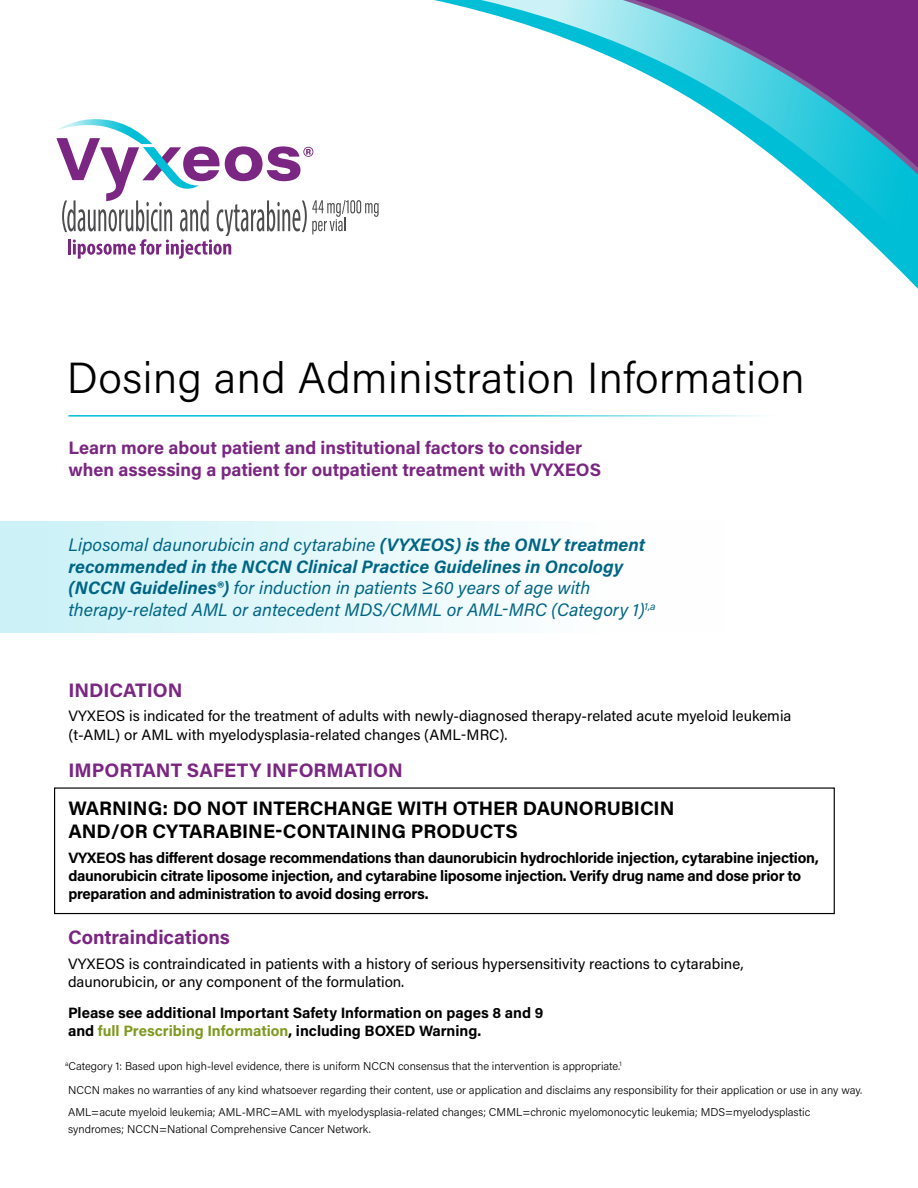
<style>
.page{position:relative;width:918px;height:1188px;background:#fff}
.page>*{position:absolute;margin:0;border:0;box-sizing:border-box;transform-origin:0 0}
.t1{font:300 43.5px "Acumin Pro";letter-spacing:.01em;color:#000}
.t2{font:700 19.5px/23.4px "Acumin Pro";color:#000}
.t3{font:700 19.5px "Acumin Pro";color:#7a2682}
.t4{font:italic 18px/21.6px "Acumin Pro";color:#006584}
.t5{font:700 18px/21.6px "Acumin Pro";color:#7a2682}
.t6{font:15px/18.8px "Acumin Pro";color:#000}
.t7{font:700 15px/18px "Acumin Pro";letter-spacing:-.02em;color:#000}
.t8{font:700 15px/18px "Acumin Pro";color:#000}
.t9{font:300 11.25px/16.5px "Acumin Pro";color:#000}
.s1{font-weight:700}
.s2{color:#809920}
</style>
<div class="page">
<hr style="left:68px;top:415px;width:793px;height:2px;background:#00bed6">
<div style="left:54px;top:787px;width:781px;height:127px;border:1px solid #000"></div>
<svg style="left:56px;top:119px;width:297px;height:140px"></svg>
<svg style="left:353px;top:0;width:565px;height:289px"></svg>
<svg style="left:481px;top:0;width:437px;height:252px"></svg>
<div style="left:0;top:521px;width:724px;height:112px;background:linear-gradient(to right,#caf1f6,#fff)"></div>
<h1 class="t1" style="left:67px;top:348px;width:739px">Dosing and Administration Information</h1>
<h3 class="t5" style="left:68px;top:436px;width:534px">Learn more about patient and institutional factors to consider when assessing a patient for outpatient treatment with VYXEOS</h3>
<p class="t4" style="left:68px;top:533px;width:589px">Liposomal daunorubicin and cytarabine <span class="s1">(VYXEOS) is the ONLY treatment recommended in the NCCN Clinical Practice Guidelines in Oncology (NCCN Guidelines®)</span> for induction in patients ≥60 years of age with therapy-related AML or antecedent MDS/CMML or AML-MRC (Category 1)<sup>1,a</sup></p>
<h2 class="t3" style="left:68px;top:676px;width:116px">INDICATION</h2>
<h3 class="t6" style="left:68px;top:706px;width:725px">VYXEOS is indicated for the treatment of adults with newly-diagnosed therapy-related acute myeloid leukemia (t-AML) or AML with myelodysplasia-related changes (AML-MRC).</h3>
<h2 class="t3" style="left:68px;top:757px;width:336px">IMPORTANT SAFETY INFORMATION</h2>
<h2 class="t2" style="left:68px;top:796px;width:608px">WARNING: DO NOT INTERCHANGE WITH OTHER DAUNORUBICIN<br>AND/OR CYTARABINE-CONTAINING PRODUCTS</h2>
<p class="t7" style="left:68px;top:848px;width:752px">VYXEOS has different dosage recommendations than daunorubicin hydrochloride injection, cytarabine injection, daunorubicin citrate liposome injection, and cytarabine liposome injection. Verify drug name and dose prior to preparation and administration to avoid dosing errors.</p>
<h2 class="t3" style="left:68px;top:924px;width:163px">Contraindications</h2>
<h3 class="t6" style="left:68px;top:954px;width:677px;line-height:18px">VYXEOS is contraindicated in patients with a history of serious hypersensitivity reactions to cytarabine, daunorubicin, or any component of the formulation.</h3>
<h3 class="t8" style="left:68px;top:1004px;width:477px">Please see additional Important Safety Information on pages 8 and 9 and <span class="s2">full Prescribing Information</span>, including BOXED Warning.</h3>
<p class="t9" style="left:65px;top:1057px;width:558px"><sup>a</sup>Category 1: Based upon high-level evidence, there is uniform NCCN consensus that the intervention is appropriate.<sup>1</sup></p>
<p class="t9" style="left:68px;top:1104px;width:744px">AML=acute myeloid leukemia; AML-MRC=AML with myelodysplasia-related changes; CMML=chronic myelomonocytic leukemia; MDS=myelodysplastic syndromes; NCCN=National Comprehensive Cancer Network.</p>
<p class="t9" style="left:68px;top:1081px;width:796px">NCCN makes no warranties of any kind whatsoever regarding their content, use or application and disclaims any responsibility for their application or use in any way.</p>
</div>
